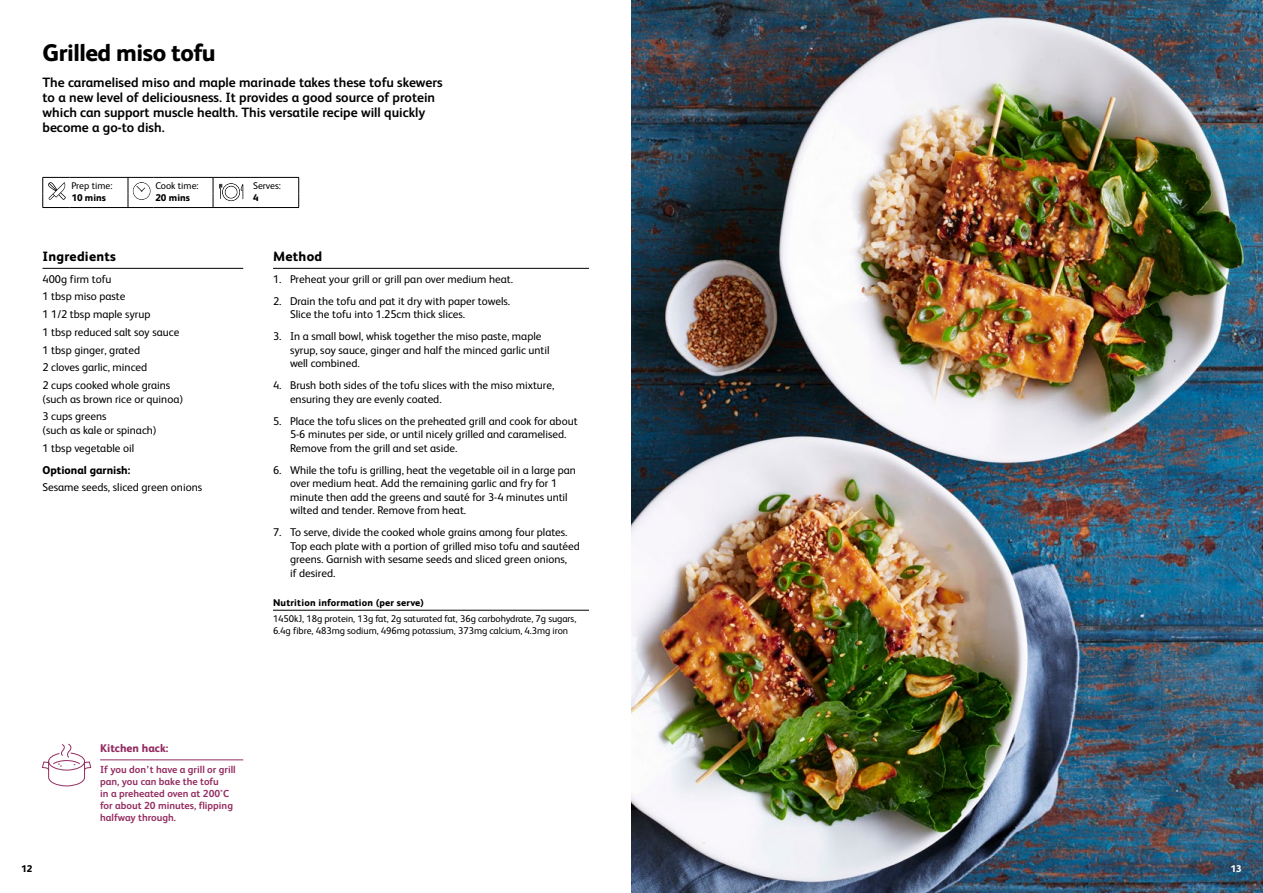
<style>
.page{position:relative;width:1263px;height:893px;background:#fff}
.page>*{position:absolute;margin:0;border:0;box-sizing:border-box;transform-origin:0 0}
.t1{font:800 24px "FS Albert";letter-spacing:-.02em;color:#000}
.t2{font:700 13.5px/15px "FS Albert";color:#000}
.t3{font:800 13.5px "FS Albert";letter-spacing:.02em;color:#000}
.t4{font:11.25px/13.5px "FS Albert";color:#000}
.t5{font:800 11.25px "FS Albert";color:#000}
.t6{font:800 11.25px "FS Albert";color:#942c61}
.t7{font:700 10.2px/12px "FS Albert";color:#942c61}
.t8{font:9.75px/12px "FS Albert";letter-spacing:-.005em;color:#000}
.t9{font:800 9.75px "FS Albert";letter-spacing:.02em;color:#000}
.t10{font:800 9.75px "FS Albert";color:#fff}
</style>
<div class="page">
<img style="left:631px;top:0;width:632px;height:893px">
<hr style="left:43px;top:268px;width:200px;height:1px;background:#000">
<hr style="left:273px;top:268px;width:316px;height:1px;background:#000">
<hr style="left:273px;top:610px;width:316px;height:1px;background:#000">
<hr style="left:69px;top:177px;width:59px;height:1px;background:#000">
<hr style="left:153px;top:177px;width:60px;height:1px;background:#000">
<hr style="left:213px;top:177px;width:38px;height:1px;background:#000">
<hr style="left:251px;top:177px;width:48px;height:1px;background:#000">
<svg style="left:298px;top:178px;width:1px;height:29px"></svg>
<hr style="left:69px;top:207px;width:59px;height:1px;background:#000">
<hr style="left:153px;top:207px;width:60px;height:1px;background:#000">
<hr style="left:213px;top:207px;width:38px;height:1px;background:#000">
<hr style="left:251px;top:207px;width:48px;height:1px;background:#000">
<svg style="left:42px;top:177px;width:27px;height:31px"></svg>
<svg style="left:128px;top:177px;width:25px;height:31px"></svg>
<svg style="left:213px;top:178px;width:30px;height:29px"></svg>
<div style="left:226px;top:187px;width:11px;height:11px;background:#fff;border-radius:50%"></div>
<hr style="left:100px;top:760px;width:143px;height:1px;background:#942c61">
<svg style="left:42px;top:743px;width:49px;height:44px"></svg>
<h1 class="t1" style="left:43px;top:39px;width:175px">Grilled miso tofu</h1>
<p class="t2" style="left:43px;top:74px;width:402px">The caramelised miso and maple marinade takes these tofu skewers to a new level of deliciousness. It provides a good source of protein which can support muscle health. This versatile recipe will quickly become a go-to dish.</p>
<p class="t8" style="left:71px;top:180px;width:42px">Prep time:</p>
<p class="t8" style="left:155px;top:180px;width:45px">Cook time:</p>
<p class="t8" style="left:253px;top:180px;width:29px">Serves:</p>
<p class="t9" style="left:71px;top:192px;width:36px">10 mins</p>
<p class="t9" style="left:155px;top:192px;width:36px">20 mins</p>
<p class="t9" style="left:253px;top:192px;width:7px">4</p>
<p class="t3" style="left:43px;top:248px;width:75px">Ingredients</p>
<p class="t4" style="left:43px;top:270px;width:138px;line-height:17.7px">400g firm tofu<br>1 tbsp miso paste<br>1 1/2 tbsp maple syrup<br>1 tbsp reduced salt soy sauce<br>1 tbsp ginger, grated<br>2 cloves garlic, minced<br>2 cups cooked whole grains</p>
<p class="t4" style="left:43px;top:390px;width:142px;line-height:17.7px">(such as brown rice or quinoa)<br>3 cups greens</p>
<p class="t4" style="left:43px;top:421px;width:116px;line-height:17.7px">(such as kale or spinach)<br>1 tbsp vegetable oil</p>
<p class="t5" style="left:43px;top:463px;width:89px">Optional garnish:</p>
<p class="t4" style="left:43px;top:481px;width:161px">Sesame seeds, sliced green onions</p>
<p class="t3" style="left:273px;top:248px;width:51px">Method</p>
<p class="t4" style="left:273px;top:272px;width:242px">1. Preheat your grill or grill pan over medium heat.</p>
<p class="t4" style="left:290px;top:294px;width:222px;text-indent:-17px">2. Drain the tofu and pat it dry with paper towels.<br>Slice the tofu into 1.25cm thick slices.</p>
<p class="t4" style="left:290px;top:330px;width:261px;text-indent:-17px">3. In a small bowl, whisk together the miso paste, maple syrup, soy sauce, ginger and half the minced garlic until well combined.</p>
<p class="t4" style="left:290px;top:379px;width:266px;text-indent:-17px">4. Brush both sides of the tofu slices with the miso mixture, ensuring they are evenly coated.</p>
<p class="t4" style="left:290px;top:414px;width:289px;text-indent:-17px">5. Place the tofu slices on the preheated grill and cook for about<br>5-6 minutes per side, or until nicely grilled and caramelised.<br>Remove from the grill and set aside.</p>
<p class="t4" style="left:290px;top:463px;width:287px;text-indent:-17px">6. While the tofu is grilling, heat the vegetable oil in a large pan over medium heat. Add the remaining garlic and fry for 1 minute then add the greens and sauté for 3-4 minutes until wilted and tender. Remove from heat.</p>
<p class="t4" style="left:290px;top:526px;width:291px;text-indent:-17px">7. To serve, divide the cooked whole grains among four plates.<br>Top each plate with a portion of grilled miso tofu and sautéed greens. Garnish with sesame seeds and sliced green onions,<br>if desired.</p>
<p class="t9" style="left:273px;top:597px;width:152px">Nutrition information (per serve)</p>
<p class="t8" style="left:273px;top:613px;width:305px">1450kJ, 18g protein, 13g fat, 2g saturated fat, 36g carbohydrate, 7g sugars,<br>6.4g fibre, 483mg sodium, 496mg potassium, 373mg calcium, 4.3mg iron</p>
<p class="t6" style="left:100px;top:742px;width:70px">Kitchen hack:</p>
<p class="t7" style="left:100px;top:763px;width:137px">If you don’t have a grill or grill pan, you can bake the tofu<br>in a preheated oven at 200°C for about 20 minutes, flipping halfway through.</p>
<p class="t9" style="left:21px;top:863px;width:13px">12</p>
<p class="t10" style="left:1230px;top:863px;width:13px">13</p>
</div>
